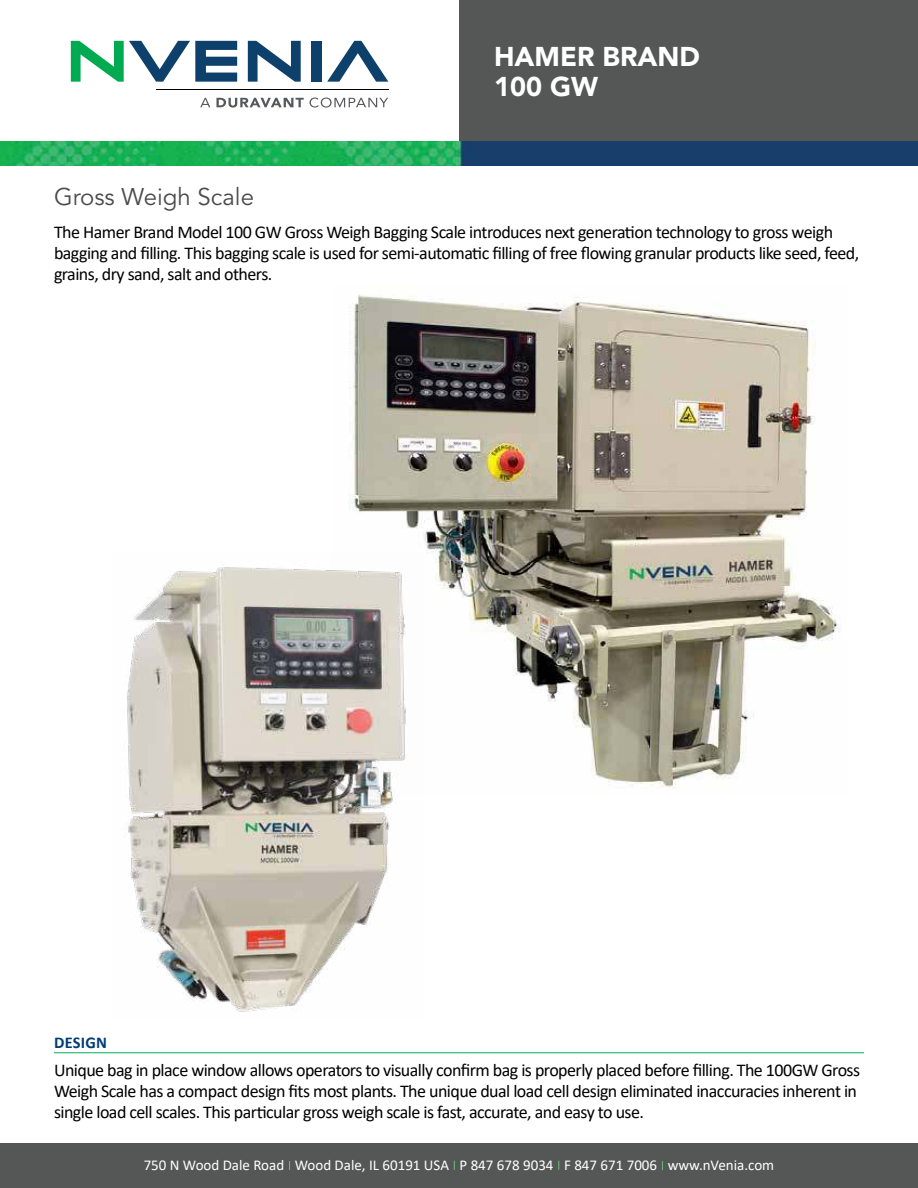
<style>
.page{position:relative;width:918px;height:1188px;background:#fff}
.page>*{position:absolute;margin:0;border:0;box-sizing:border-box;transform-origin:0 0}
.t1{font:900 27px/30px "Avenir LT Std";color:#fff}
.t2{font:24px "Avenir LT Std";color:#4b4a4c}
.t3{font:18px/21px "Calibri";letter-spacing:-.03em;color:#000}
.t4{font:700 16.5px "Calibri";letter-spacing:.01em;color:#003d75}
.t5{font:15px "Calibri";color:#fff}
</style>
<div class="page">
<div style="left:460px;top:0;width:458px;height:153px;background:#545756"></div>
<img style="left:0;top:141px;width:918px;height:24px">
<svg style="left:200px;top:98px;width:10px;height:9px"></svg>
<svg style="left:216px;top:98px;width:88px;height:10px"></svg>
<svg style="left:310px;top:98px;width:78px;height:10px"></svg>
<hr style="left:156px;top:89px;width:232px;height:1px;background:#000">
<svg style="left:248px;top:41px;width:53px;height:41px"></svg>
<div style="left:311px;top:41px;width:11px;height:41px;background:#0d406a"></div>
<svg style="left:327px;top:41px;width:61px;height:41px"></svg>
<svg style="left:71px;top:41px;width:166px;height:41px"></svg>
<div style="left:0;top:1143px;width:918px;height:45px;background:#545756"></div>
<hr style="left:54px;top:1052px;width:810px;height:1px;background:#00b054">
<img style="left:349px;top:294px;width:492px;height:494px">
<img style="left:126px;top:553px;width:297px;height:459px">
<h2 class="t2" style="left:54px;top:187px;width:202px">Gross Weigh Scale</h2>
<h1 class="t1" style="left:494px;top:41px;width:207px">HAMER BRAND<br>100 GW</h1>
<p class="t3" style="left:54px;top:221px;width:807px">The Hamer Brand Model 100 GW Gross Weigh Bagging Scale introduces next generation technology to gross weigh bagging and filling. This bagging scale is used for semi-automatic filling of free flowing granular products like seed, feed, grains, dry sand, salt and others.</p>
<p class="t4" style="left:54px;top:1033px;width:54px">DESIGN</p>
<p class="t3" style="left:54px;top:1059px;width:808px">Unique bag in place window allows operators to visually confirm bag is properly placed before filling. The 100GW Gross<br>Weigh Scale has a compact design fits most plants. The unique dual load cell design eliminated inaccuracies inherent in single load cell scales. This particular gross weigh scale is fast, accurate, and easy to use.</p>
<p class="t5" style="left:144px;top:1160px;width:632px">750 N Wood Dale Road Wood Dale, IL 60191 USA P 847 678 9034 F 847 671 7006 www.nVenia.com</p>
</div>
